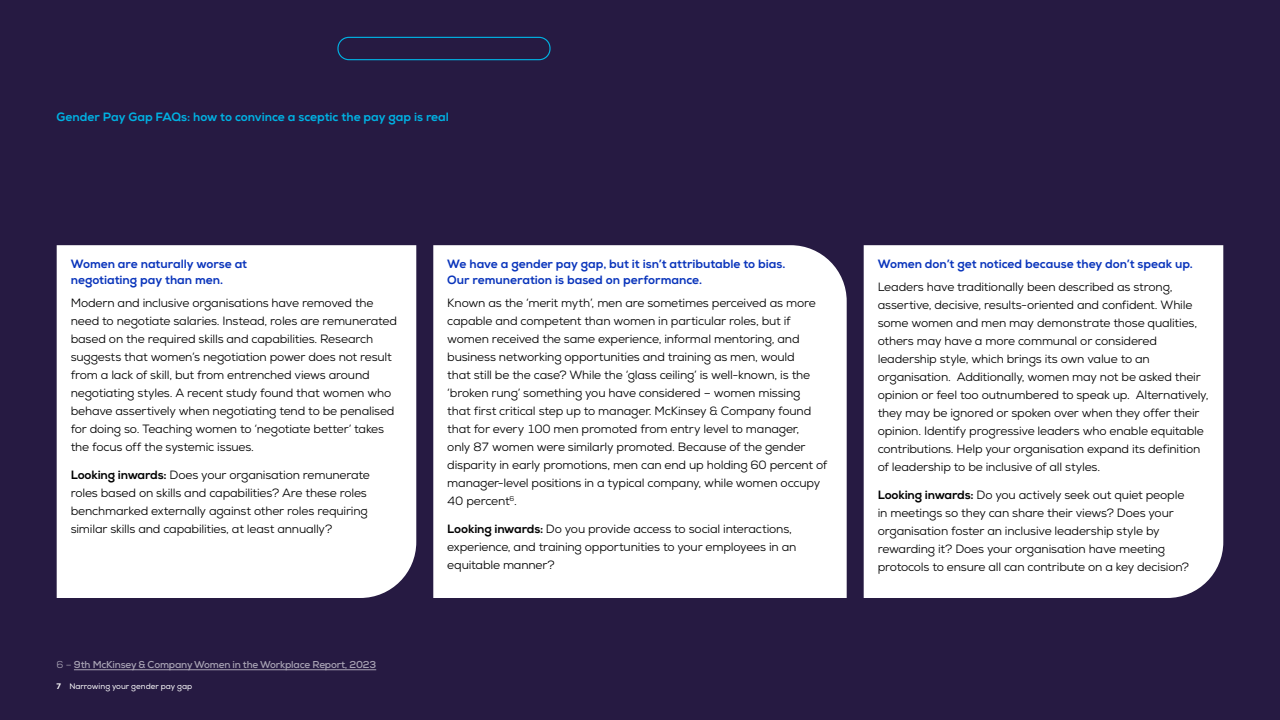
<style>
.page{position:relative;width:1280px;height:720px;background:#261a42}
.page>*{position:absolute;margin:0;border:0;box-sizing:border-box;transform-origin:0 0}
.BODY{font:12px/18px "Nexa";letter-spacing:-.015em;color:#000}
.Heading_3{font:800 12px/16px "Nexa";letter-spacing:-.005em;color:#0934bb}
.Heading_3-2{font:800 12px "Nexa";letter-spacing:-.005em;color:#00b2e3}
.Footnote_text{font:700 10px "Nexa";letter-spacing:-.02em;color:#a8a3b4}
.t1{font:8px "Nexa";color:#fff}
.s1{font-weight:800}
.s2{font-weight:400}
</style>
<div class="page">
<div style="left:57px;top:245px;width:359px;height:353px;background:#fff"></div>
<div style="left:433px;top:245px;width:414px;height:353px;background:#fff"></div>
<div style="left:864px;top:245px;width:359px;height:353px;background:#fff"></div>
<hr style="left:74px;top:669px;width:302px;height:1px;background:#a8a3b4">
<div style="left:337px;top:37px;width:214px;height:23px;border:1px solid #00b2e3;border-radius:11px"></div>
<p class="Heading_3-2" style="left:57px;top:110px;width:394px">Gender Pay Gap FAQs: how to convince a sceptic the pay gap is real</p>
<p class="Heading_3" style="left:71px;top:256px;width:178px">Women are naturally worse at negotiating pay than men.</p>
<p class="BODY" style="left:71px;top:294px;width:328px">Modern and inclusive organisations have removed the need to negotiate salaries. Instead, roles are remunerated based on the required skills and capabilities. Research suggests that women’s negotiation power does not result from a lack of skill, but from entrenched views around negotiating styles. A recent study found that women who behave assertively when negotiating tend to be penalised for doing so. Teaching women to ‘negotiate better’ takes the focus off the systemic issues.</p>
<p class="BODY" style="left:71px;top:466px;width:301px"><span class="s1">Looking inwards:</span> Does your organisation remunerate roles based on skills and capabilities? Are these roles benchmarked externally against other roles requiring similar skills and capabilities, at least annually?</p>
<p class="Footnote_text" style="left:57px;top:658px;width:321px"><span class="s2">6 –</span> 9th McKinsey &amp; Company Women in the Workplace Report, 2023</p>
<p class="t1" style="left:57px;top:681px;width:137px"><span class="s1">7</span> Narrowing your gender pay gap</p>
<p class="Heading_3" style="left:447px;top:256px;width:340px">We have a gender pay gap, but it isn’t attributable to bias.<br>Our remuneration is based on performance.</p>
<p class="BODY" style="left:447px;top:294px;width:382px">Known as the ‘merit myth’, men are sometimes perceived as more capable and competent than women in particular roles, but if women received the same experience, informal mentoring, and business networking opportunities and training as men, would<br>that still be the case? While the ‘glass ceiling’ is well-known, is the ‘broken rung’ something you have considered – women missing<br>that first critical step up to manager. McKinsey &amp; Company found that for every 100 men promoted from entry level to manager,<br>only 87 women were similarly promoted. Because of the gender disparity in early promotions, men can end up holding 60 percent of manager-level positions in a typical company, while women occupy 40 percent<sup>6</sup>.</p>
<p class="BODY" style="left:447px;top:520px;width:351px"><span class="s1">Looking inwards:</span> Do you provide access to social interactions, experience, and training opportunities to your employees in an equitable manner?</p>
<p class="Heading_3" style="left:878px;top:256px;width:317px">Women don’t get noticed because they don’t speak up.</p>
<p class="BODY" style="left:878px;top:278px;width:332px">Leaders have traditionally been described as strong, assertive, decisive, results-oriented and confident. While some women and men may demonstrate those qualities, others may have a more communal or considered leadership style, which brings its own value to an organisation. Additionally, women may not be asked their opinion or feel too outnumbered to speak up. Alternatively, they may be ignored or spoken over when they offer their opinion. Identify progressive leaders who enable equitable contributions. Help your organisation expand its definition of leadership to be inclusive of all styles.</p>
<p class="BODY" style="left:878px;top:486px;width:313px"><span class="s1">Looking inwards:</span> Do you actively seek out quiet people in meetings so they can share their views? Does your organisation foster an inclusive leadership style by rewarding it? Does your organisation have meeting protocols to ensure all can contribute on a key decision?</p>
</div>
